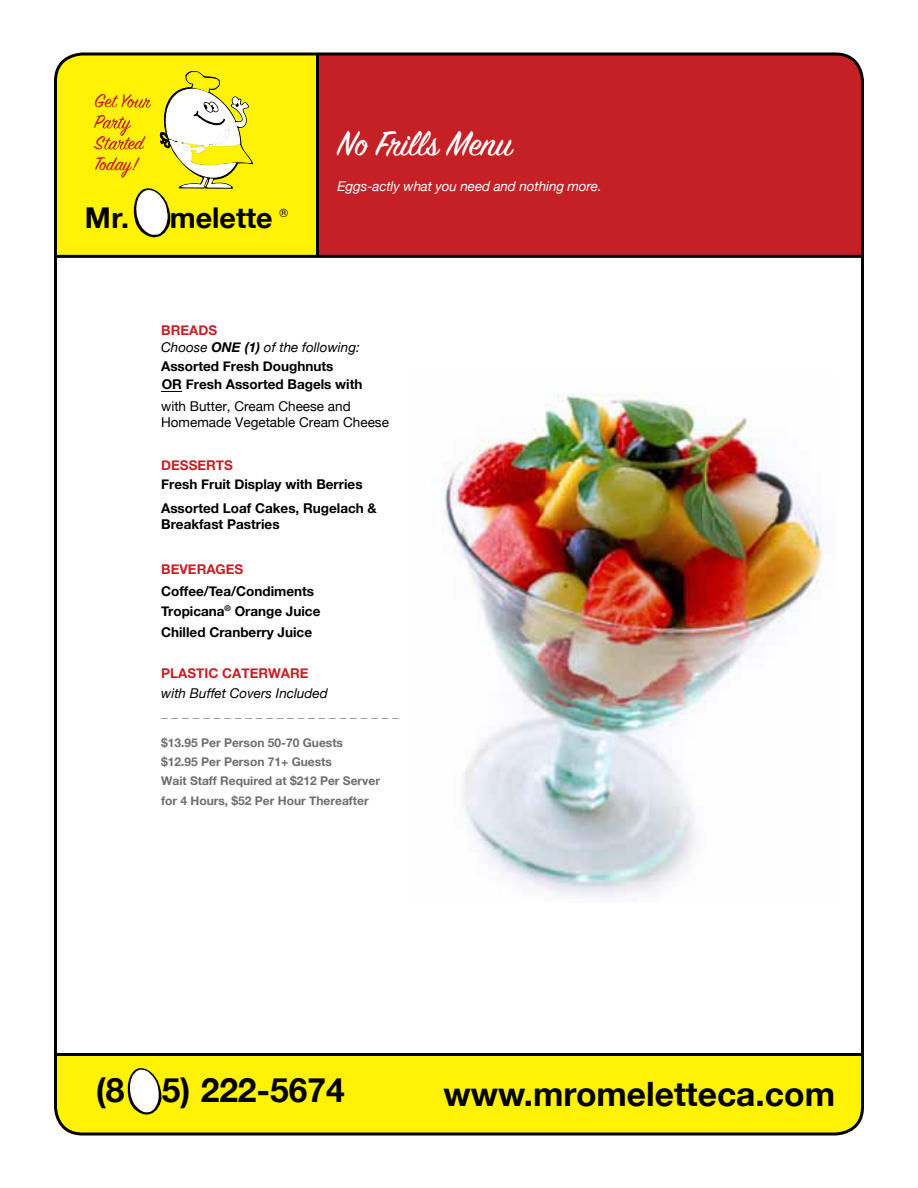
<style>
.page{position:relative;width:918px;height:1188px;background:#fff}
.page>*{position:absolute;margin:0;border:0;box-sizing:border-box;transform-origin:0 0}
.t1{font:39px "Sign Painter House Script";color:#fff}
.t2{font:700 33.6px "Helvetica Neue";color:#000}
.t3{font:700 28.65px "Helvetica Neue";color:#000}
.t4{font:21px/21px "Sign Painter House Script";color:#c52026}
.t5{font:700 13.5px/18.8px "Helvetica Neue";color:#000}
.t6{font:italic 13.5px/17.2px "Helvetica Neue";color:#000}
.t7{font:13.5px/16.2px "Helvetica Neue";color:#000}
.t8{font:italic 13.5px "Helvetica Neue";letter-spacing:-.005em;color:#fff}
.t9{font:700 13.5px "Helvetica Neue";color:#c52026}
.t10{font:700 13.5px "Helvetica Neue";color:#6d6e71}
.t11{font:700 12px/19.4px "Helvetica Neue";color:#6d6e71}
.t12{font:11.4px "Helvetica";color:#000}
.s1{font-weight:700;font-style:normal;color:#c52026}
.s2{font-weight:700}
</style>
<div class="page">
<img style="left:432px;top:393px;width:390px;height:505px">
<div style="left:55px;top:56px;width:261px;height:199px;background:#fff203"></div>
<div style="left:319px;top:56px;width:541px;height:199px;background:#c52026"></div>
<div style="left:58px;top:1056px;width:804px;height:76px;background:#fff203"></div>
<hr style="left:54px;top:1053px;width:810px;height:3px;background:#000">
<hr style="left:316px;top:54px;width:3px;height:202px;background:#000">
<img style="left:133px;top:236px;width:37px;height:7px">
<svg style="left:102px;top:71px;width:151px;height:165px"></svg>
<hr style="left:54px;top:255px;width:810px;height:3px;background:#000">
<img style="left:126px;top:1065px;width:35px;height:55px">
<svg style="left:162px;top:391px;width:20px;height:1px"></svg>
<h3 class="t4" style="left:94px;top:92px;width:50px">Get Y<br>P<br>S ted<br>Today!</h3>
<h3 class="t3" style="left:85px;top:196px;width:189px">Mr. melette</h3>
<p class="t12" style="left:280px;top:204px;width:10px">®</p>
<h1 class="t1" style="left:338px;top:120px;width:176px">No Frills Menu</h1>
<p class="t8" style="left:338px;top:177px;width:266px">Eggs-actly what you need and nothing more.</p>
<p class="t6" style="left:161px;top:322px;width:200px"><span class="s1">BREADS<br></span>Choose <span class="s2">ONE (1)</span> of the following:</p>
<p class="t5" style="left:161px;top:357px;width:203px">Assorted Fresh Doughnuts<br>OR Fresh Assorted Bagels with</p>
<p class="t7" style="left:161px;top:399px;width:229px">with Butter, Cream Cheese and<br>Homemade Vegetable Cream Cheese</p>
<p class="t9" style="left:161px;top:454px;width:73px">DESSERTS</p>
<p class="t5" style="left:161px;top:473px;width:217px;line-height:23.1px">Fresh Fruit Display with Berries<br>Assorted Loaf Cakes, Rugelach &amp;</p>
<p class="t5" style="left:161px;top:515px;width:120px">Breakfast Pastries</p>
<p class="t9" style="left:161px;top:558px;width:84px">BEVERAGES</p>
<p class="t5" style="left:161px;top:582px;width:154px">Coffee/Tea/Condiments</p>
<p class="t5" style="left:161px;top:602px;width:161px">Tropicana<sup>®</sup> Orange Juice</p>
<p class="t5" style="left:161px;top:623px;width:152px">Chilled Cranberry Juice</p>
<p class="t9" style="left:161px;top:663px;width:149px">PLASTIC CATERWARE</p>
<p class="t6" style="left:161px;top:685px;width:168px">with Buffet Covers Included</p>
<p class="t10" style="left:161px;top:702px;width:239px">_ _ _ _ _ _ _ _ _ _ _ _ _ _ _ _ _ _ _ _ _ _ _</p>
<p class="t11" style="left:161px;top:733px;width:220px">$13.95 Per Person 50-70 Guests $12.95 Per Person 71+ Guests<br>Wait Staff Required at $212 Per Server for 4 Hours, $52 Per Hour Thereafter</p>
<h2 class="t2" style="left:96px;top:1063px;width:250px">(8 5) 222-5674</h2>
<h2 class="t2" style="left:444px;top:1068px;width:393px">www.mromeletteca.com</h2>
</div>
